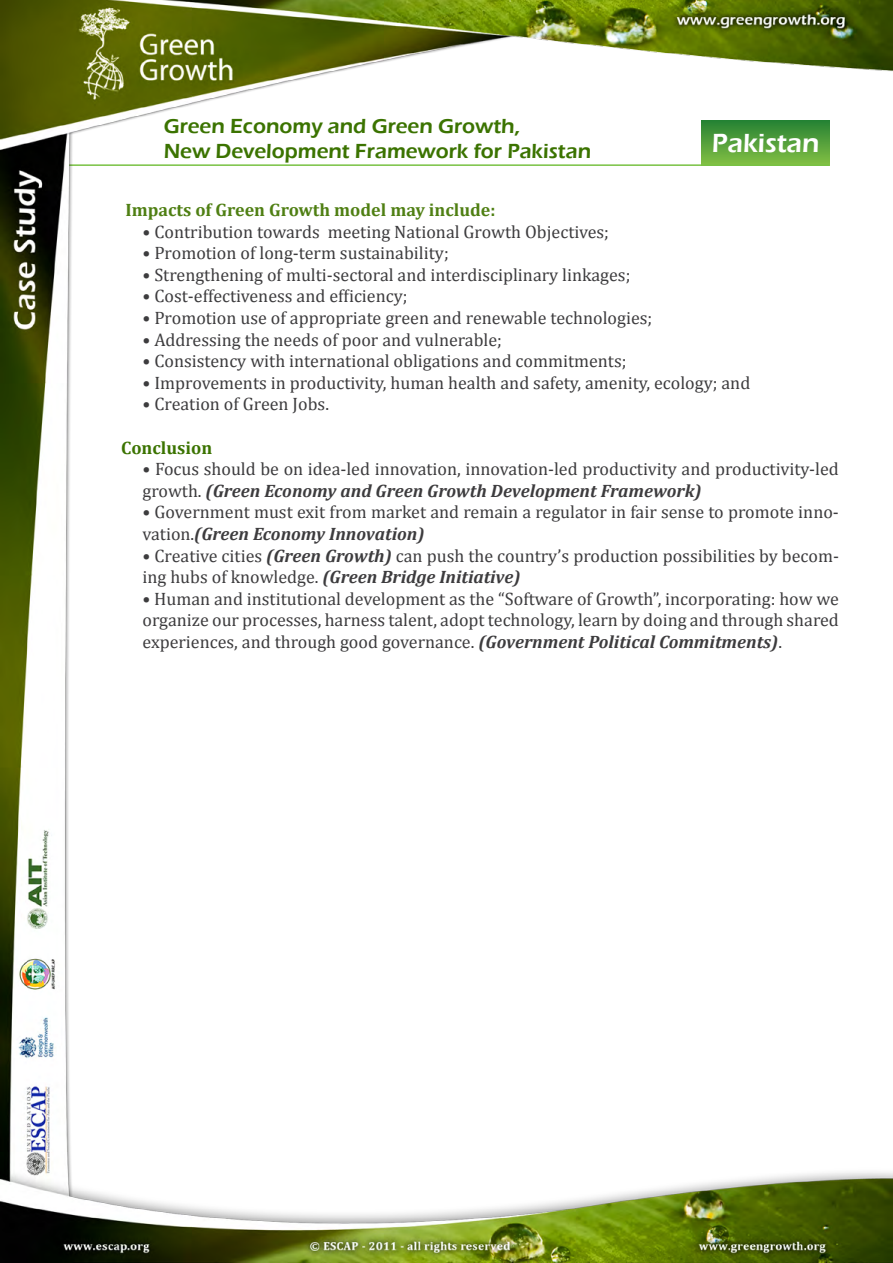
<style>
.page{position:relative;width:893px;height:1263px;background:#fff}
.page>*{position:absolute;margin:0;border:0;box-sizing:border-box;transform-origin:0 0}
.t1{font:600 27px "Eras ITC";color:#fff}
.t2{font:600 21px/25.2px "Eras ITC";color:#3b7300}
.t3{font:18px/21.6px "Cambria";color:#3d3c3e}
.t4{font:700 18px "Cambria";color:#4f7f13}
.t5{font:700 18px "Cambria";color:#3b7300}
.s1{font-weight:700;font-style:italic}
</style>
<div class="page">
<img style="left:0;top:0;width:893px;height:1263px">
<p class="t2" style="left:164px;top:113px;width:429px">Green Economy and Green Growth,<br>New Development Framework for Pakistan</p>
<h1 class="t1" style="left:712px;top:128px;width:109px">Pakistan</h1>
<p class="t4" style="left:125px;top:197px;width:372px">Impacts of Green Growth model may include:</p>
<p class="t3" style="left:142px;top:221px;width:468px">• Contribution towards meeting National Growth Objectives;</p>
<p class="t3" style="left:142px;top:242px;width:308px">• Promotion of long-term sustainability;</p>
<p class="t3" style="left:142px;top:264px;width:489px">• Strengthening of multi-sectoral and interdisciplinary linkages;</p>
<p class="t3" style="left:142px;top:285px;width:267px">• Cost-effectiveness and efficiency;</p>
<p class="t3" style="left:142px;top:307px;width:511px">• Promotion use of appropriate green and renewable technologies;</p>
<p class="t3" style="left:142px;top:329px;width:361px">• Addressing the needs of poor and vulnerable;</p>
<p class="t3" style="left:142px;top:350px;width:486px">• Consistency with international obligations and commitments;</p>
<p class="t3" style="left:142px;top:372px;width:609px">• Improvements in productivity, human health and safety, amenity, ecology; and</p>
<p class="t3" style="left:142px;top:393px;width:188px">• Creation of Green Jobs.</p>
<p class="t5" style="left:121px;top:435px;width:93px">Conclusion</p>
<p class="t3" style="left:142px;top:458px;width:698px">• Focus should be on idea-led innovation, innovation-led productivity and productivity-led growth. <span class="s1">(Green Economy and Green Growth Development Framework)</span></p>
<p class="t3" style="left:142px;top:501px;width:698px">• Government must exit from market and remain a regulator in fair sense to promote inno&shy;vation.<span class="s1">(Green Economy Innovation)</span></p>
<p class="t3" style="left:142px;top:545px;width:698px">• Creative cities <span class="s1">(Green Growth)</span> can push the country’s production possibilities by becom&shy;ing hubs of knowledge. <span class="s1">(Green Bridge Initiative)</span></p>
<p class="t3" style="left:142px;top:588px;width:698px;text-align:justify">• Human and institutional development as the “Software of Growth”, incorporating: how we organize our processes, harness talent, adopt technology, learn by doing and through shared experiences, and through good governance. <span class="s1">(Government Political Commitments)</span>.</p>
</div>
